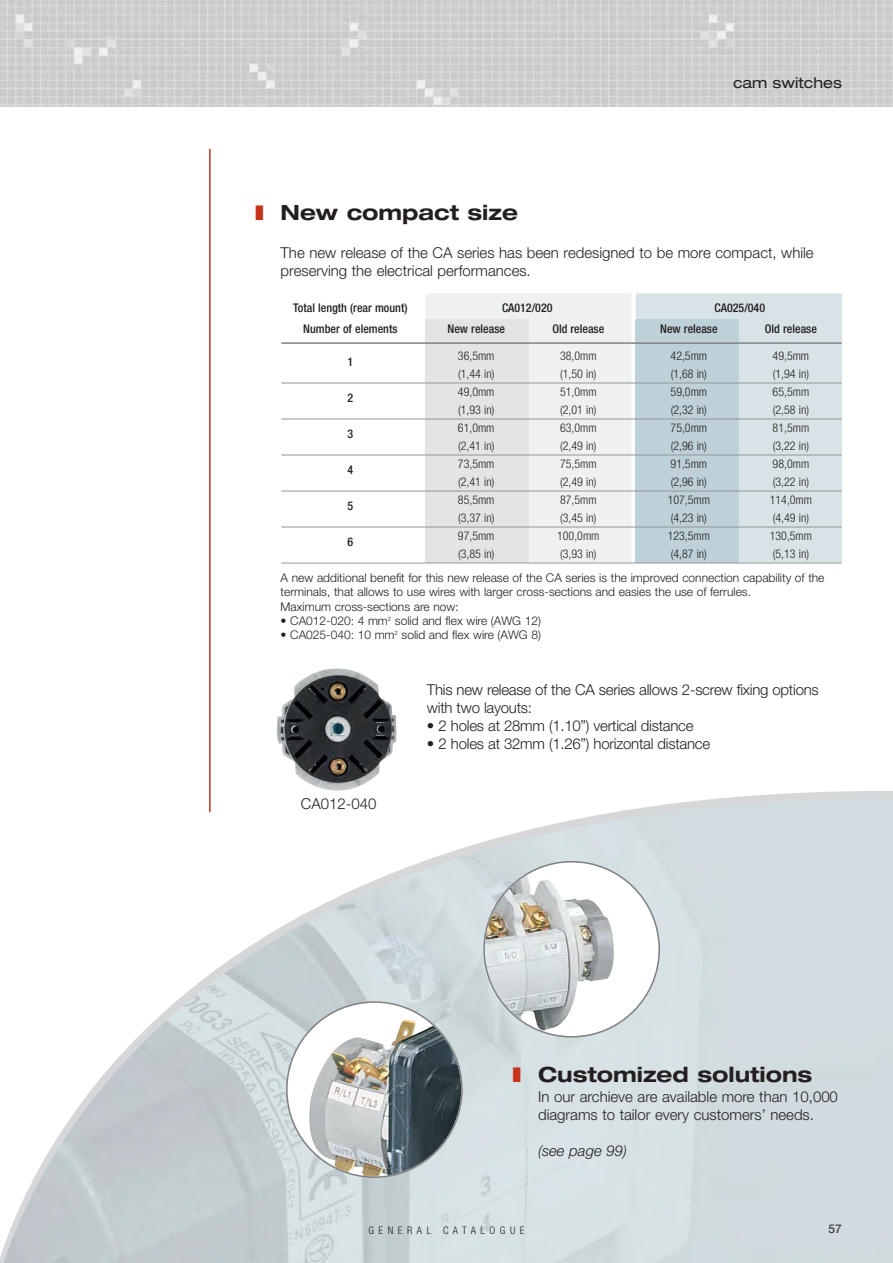
<style>
.page{position:relative;width:893px;height:1263px;background:#fff}
.page>*{position:absolute;margin:0;border:0;box-sizing:border-box;transform-origin:0 0}
.t1{font:700 expanded 21px "Helvetica Neue";color:#231f20}
.t2{font:300 15px/17.9px "Helvetica Neue";color:#231f20}
.t3{font:italic 300 15px "Helvetica Neue";color:#231f20}
.t4{font:expanded 15px "Helvetica Neue";color:#231f20}
.t5{font:300 condensed 12px "Helvetica Neue";color:#231f20}
.t6{font:300 12px/14.4px "Helvetica Neue";color:#231f20}
.t7{font:500 condensed 12px "Helvetica Neue";color:#231f20}
.t8{font:12px "Helvetica Neue";color:#231f20}
.t9{font:300 condensed 10.5px "Helvetica Neue";letter-spacing:.43em;color:#231f20}
</style>
<div class="page">
<img style="left:0;top:799px;width:893px;height:464px">
<img style="left:0;top:0;width:893px;height:106px">
<hr style="left:209px;top:149px;width:2px;height:663px;background:#c5341b">
<svg style="left:286px;top:1001px;width:177px;height:177px"></svg>
<svg style="left:483px;top:861px;width:177px;height:176px"></svg>
<div style="left:425px;top:294px;width:206px;height:269px;background:#eff0f0"></div>
<div style="left:425px;top:319px;width:103px;height:244px;background:#e3e4e5"></div>
<div style="left:636px;top:293px;width:206px;height:270px;background:#d8e3e7"></div>
<div style="left:636px;top:319px;width:103px;height:244px;background:#bed1d8"></div>
<img style="left:277px;top:668px;width:119px;height:123px">
<hr style="left:281px;top:342px;width:560px;height:2px;background:#808285">
<hr style="left:281px;top:383px;width:560px;height:1px;background:#939598">
<hr style="left:281px;top:419px;width:560px;height:1px;background:#939598">
<hr style="left:281px;top:455px;width:560px;height:1px;background:#939598">
<hr style="left:281px;top:491px;width:560px;height:1px;background:#939598">
<hr style="left:281px;top:527px;width:560px;height:1px;background:#939598">
<hr style="left:281px;top:563px;width:560px;height:1px;background:#939598">
<svg style="left:513px;top:1067px;width:8px;height:15px"></svg>
<p class="t4" style="left:733px;top:77px;width:110px">cam switches</p>
<h1 class="t1" style="left:281px;top:205px;width:239px">New compact size</h1>
<p class="t2" style="left:281px;top:245px;width:535px">The new release of the CA series has been redesigned to be more compact, while preserving the electrical performances.</p>
<p class="t7" style="left:293px;top:303px;width:116px">Total length (rear mount)</p>
<p class="t7" style="left:502px;top:303px;width:52px">CA012/020</p>
<p class="t7" style="left:715px;top:303px;width:52px">CA025/040</p>
<p class="t7" style="left:303px;top:324px;width:96px">Number of elements</p>
<p class="t7" style="left:447px;top:324px;width:59px">New release</p>
<p class="t7" style="left:552px;top:324px;width:53px">Old release</p>
<p class="t7" style="left:660px;top:324px;width:59px">New release</p>
<p class="t7" style="left:765px;top:324px;width:53px">Old release</p>
<p class="t7" style="left:348px;top:358px;width:7px">1</p>
<p class="t5" style="left:458px;top:352px;width:38px">36,5mm</p>
<p class="t5" style="left:560px;top:352px;width:38px">38,0mm</p>
<p class="t5" style="left:671px;top:352px;width:38px">42,5mm</p>
<p class="t5" style="left:773px;top:352px;width:38px">49,5mm</p>
<p class="t5" style="left:458px;top:370px;width:38px">(1,44 in)</p>
<p class="t5" style="left:560px;top:370px;width:38px">(1,50 in)</p>
<p class="t5" style="left:671px;top:370px;width:38px">(1,68 in)</p>
<p class="t5" style="left:773px;top:370px;width:38px">(1,94 in)</p>
<p class="t7" style="left:348px;top:394px;width:7px">2</p>
<p class="t7" style="left:348px;top:430px;width:7px">3</p>
<p class="t7" style="left:348px;top:466px;width:7px">4</p>
<p class="t7" style="left:348px;top:502px;width:7px">5</p>
<p class="t7" style="left:348px;top:538px;width:7px">6</p>
<p class="t5" style="left:458px;top:388px;width:38px">49,0mm</p>
<p class="t5" style="left:560px;top:388px;width:38px">51,0mm</p>
<p class="t5" style="left:671px;top:388px;width:38px">59,0mm</p>
<p class="t5" style="left:773px;top:388px;width:38px">65,5mm</p>
<p class="t5" style="left:458px;top:406px;width:38px">(1,93 in)</p>
<p class="t5" style="left:560px;top:406px;width:38px">(2,01 in)</p>
<p class="t5" style="left:671px;top:406px;width:38px">(2,32 in)</p>
<p class="t5" style="left:773px;top:406px;width:38px">(2,58 in)</p>
<p class="t5" style="left:458px;top:424px;width:38px">61,0mm</p>
<p class="t5" style="left:560px;top:424px;width:38px">63,0mm</p>
<p class="t5" style="left:671px;top:424px;width:38px">75,0mm</p>
<p class="t5" style="left:773px;top:424px;width:38px">81,5mm</p>
<p class="t5" style="left:458px;top:442px;width:38px">(2,41 in)</p>
<p class="t5" style="left:560px;top:442px;width:38px">(2,49 in)</p>
<p class="t5" style="left:671px;top:442px;width:38px">(2,96 in)</p>
<p class="t5" style="left:773px;top:442px;width:38px">(3,22 in)</p>
<p class="t5" style="left:458px;top:460px;width:38px">73,5mm</p>
<p class="t5" style="left:560px;top:460px;width:38px">75,5mm</p>
<p class="t5" style="left:671px;top:460px;width:38px">91,5mm</p>
<p class="t5" style="left:773px;top:460px;width:38px">98,0mm</p>
<p class="t5" style="left:458px;top:478px;width:38px">(2,41 in)</p>
<p class="t5" style="left:560px;top:478px;width:38px">(2,49 in)</p>
<p class="t5" style="left:671px;top:478px;width:38px">(2,96 in)</p>
<p class="t5" style="left:773px;top:478px;width:38px">(3,22 in)</p>
<p class="t5" style="left:458px;top:496px;width:38px">85,5mm</p>
<p class="t5" style="left:560px;top:496px;width:38px">87,5mm</p>
<p class="t5" style="left:668px;top:496px;width:44px">107,5mm</p>
<p class="t5" style="left:770px;top:496px;width:44px">114,0mm</p>
<p class="t5" style="left:458px;top:514px;width:38px">(3,37 in)</p>
<p class="t5" style="left:560px;top:514px;width:38px">(3,45 in)</p>
<p class="t5" style="left:671px;top:514px;width:38px">(4,23 in)</p>
<p class="t5" style="left:773px;top:514px;width:38px">(4,49 in)</p>
<p class="t5" style="left:458px;top:532px;width:38px">97,5mm</p>
<p class="t5" style="left:557px;top:532px;width:44px">100,0mm</p>
<p class="t5" style="left:668px;top:532px;width:44px">123,5mm</p>
<p class="t5" style="left:770px;top:532px;width:44px">130,5mm</p>
<p class="t5" style="left:458px;top:550px;width:38px">(3,85 in)</p>
<p class="t5" style="left:560px;top:550px;width:38px">(3,93 in)</p>
<p class="t5" style="left:671px;top:550px;width:38px">(4,87 in)</p>
<p class="t5" style="left:773px;top:550px;width:38px">(5,13 in)</p>
<p class="t6" style="left:281px;top:571px;width:545px">A new additional benefit for this new release of the CA series is the improved connection capability of the terminals, that allows to use wires with larger cross-sections and easies the use of ferrules.<br>Maximum cross-sections are now:</p>
<p class="t6" style="left:281px;top:615px;width:262px">• CA012-020: 4 mm<sup>2</sup> solid and flex wire (AWG 12)</p>
<p class="t6" style="left:281px;top:629px;width:262px">• CA025-040: 10 mm<sup>2</sup> solid and flex wire (AWG 8)</p>
<p class="t2" style="left:301px;top:796px;width:77px">CA012-040</p>
<p class="t2" style="left:427px;top:682px;width:393px">This new release of the CA series allows 2-screw fixing options with two layouts:</p>
<p class="t2" style="left:427px;top:718px;width:268px">• 2 holes at 28mm (1.10”) vertical distance</p>
<p class="t2" style="left:427px;top:736px;width:285px">• 2 holes at 32mm (1.26”) horizontal distance</p>
<h1 class="t1" style="left:538px;top:1067px;width:276px">Customized solutions</h1>
<p class="t2" style="left:538px;top:1089px;width:301px">In our archieve are available more than 10,000 diagrams to tailor every customers’ needs.</p>
<p class="t3" style="left:538px;top:1145px;width:90px">(see page 99)</p>
<p class="t9" style="left:368px;top:1226px;width:158px">GENERAL CATALOGUE</p>
<p class="t8" style="left:829px;top:1225px;width:15px">57</p>
</div>
